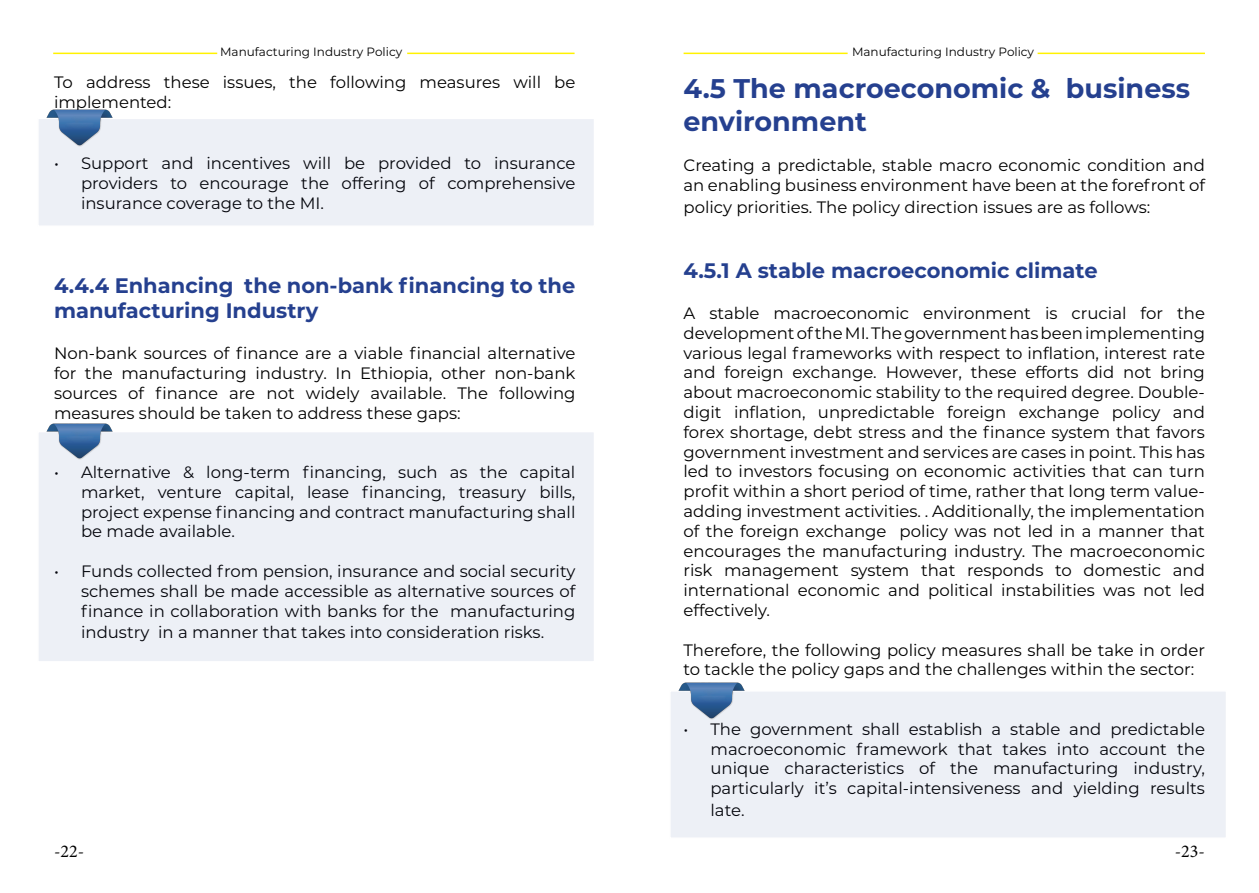
<style>
.page{position:relative;width:1259px;height:893px;background:#fff}
.page>*{position:absolute;margin:0;border:0;box-sizing:border-box;transform-origin:0 0}
.t1{font:700 27px/32.4px "Montserrat";color:#25408f}
.t2{font:700 21px/25.2px "Montserrat";color:#25408f}
.t3{font:18px "Minion Pro";color:#000}
.t4{font:16.5px/19.8px "Montserrat";color:#000;text-align:justify}
.t5{font:12px "Montserrat";color:#000}
</style>
<div class="page">
<hr style="left:53px;top:53px;width:164px;height:1px;background:#fff200">
<hr style="left:683px;top:53px;width:164px;height:1px;background:#fff200">
<hr style="left:407px;top:53px;width:167px;height:1px;background:#fff200">
<hr style="left:1037px;top:53px;width:168px;height:1px;background:#fff200">
<div style="left:37px;top:118px;width:558px;height:109px;background:#edf0f6;border:2px solid #fff"></div>
<div style="left:37px;top:431px;width:558px;height:232px;background:#edf0f6;border:2px solid #fff"></div>
<div style="left:669px;top:690px;width:558px;height:149px;background:#edf0f6;border:2px solid #fff"></div>
<img style="left:46px;top:110px;width:68px;height:37px">
<img style="left:46px;top:423px;width:68px;height:37px">
<img style="left:678px;top:682px;width:68px;height:37px">
<p class="t5" style="left:220px;top:44px;width:184px">Manufacturing Industry Policy</p>
<p class="t5" style="left:852px;top:44px;width:184px">Manufacturing Industry Policy</p>
<p class="t4" style="left:54px;top:72px;width:523px">To address these issues, the following measures will be implemented:</p>
<p class="t4" style="left:81px;top:153px;width:496px;text-indent:-27px">• Support and incentives will be provided to insurance providers to encourage the offering of comprehensive insurance coverage to the MI.</p>
<p class="t2" style="left:54px;top:272px;width:523px">4.4.4 Enhancing the non-bank financing to the manufacturing Industry</p>
<p class="t4" style="left:54px;top:343px;width:523px">Non-bank sources of finance are a viable financial alternative for the manufacturing industry. In Ethiopia, other non-bank sources of finance are not widely available. The following measures should be taken to address these gaps:</p>
<p class="t4" style="left:81px;top:462px;width:496px;text-indent:-27px">• Alternative &amp; long-term financing, such as the capital market, venture capital, lease financing, treasury bills, project expense financing and contract manufacturing shall be made available.</p>
<p class="t4" style="left:81px;top:561px;width:496px;text-indent:-27px">• Funds collected from pension, insurance and social security schemes shall be made accessible as alternative sources of finance in collaboration with banks for the manufacturing</p>
<p class="t4" style="left:81px;top:622px;width:465px">industry in a manner that takes into consideration risks.</p>
<h1 class="t1" style="left:683px;top:71px;width:508px">4.5 The macroeconomic &amp; business environment</h1>
<p class="t4" style="left:683px;top:155px;width:523px">Creating a predictable, stable macro economic condition and an enabling business environment have been at the forefront of</p>
<p class="t4" style="left:683px;top:196px;width:468px">policy priorities. The policy direction issues are as follows:</p>
<p class="t2" style="left:683px;top:256px;width:415px">4.5.1 A stable macroeconomic climate</p>
<p class="t4" style="left:683px;top:303px;width:523px">A stable macroeconomic environment is crucial for the development of the MI. The government has been implementing various legal frameworks with respect to inflation, interest rate and foreign exchange. However, these efforts did not bring about macroeconomic stability to the required degree. Double&shy;digit inflation, unpredictable foreign exchange policy and forex shortage, debt stress and the finance system that favors government investment and services are cases in point. This has led to investors focusing on economic activities that can turn profit within a short period of time, rather that long term value&shy;adding investment activities. . Additionally, the implementation of the foreign exchange policy was not led in a manner that encourages the manufacturing industry. The macroeconomic risk management system that responds to domestic and international economic and political instabilities was not led effectively.</p>
<p class="t4" style="left:683px;top:639px;width:523px">Therefore, the following policy measures shall be take in order to tackle the policy gaps and the challenges within the sector:</p>
<p class="t4" style="left:710px;top:718px;width:496px;text-indent:-27px">• The government shall establish a stable and predictable macroeconomic framework that takes into account the unique characteristics of the manufacturing industry, particularly it’s capital-intensiveness and yielding results</p>
<p class="t4" style="left:710px;top:799px;width:36px">late.</p>
<p class="t3" style="left:54px;top:839px;width:32px">-22-</p>
<p class="t3" style="left:1174px;top:839px;width:32px">-23-</p>
</div>
